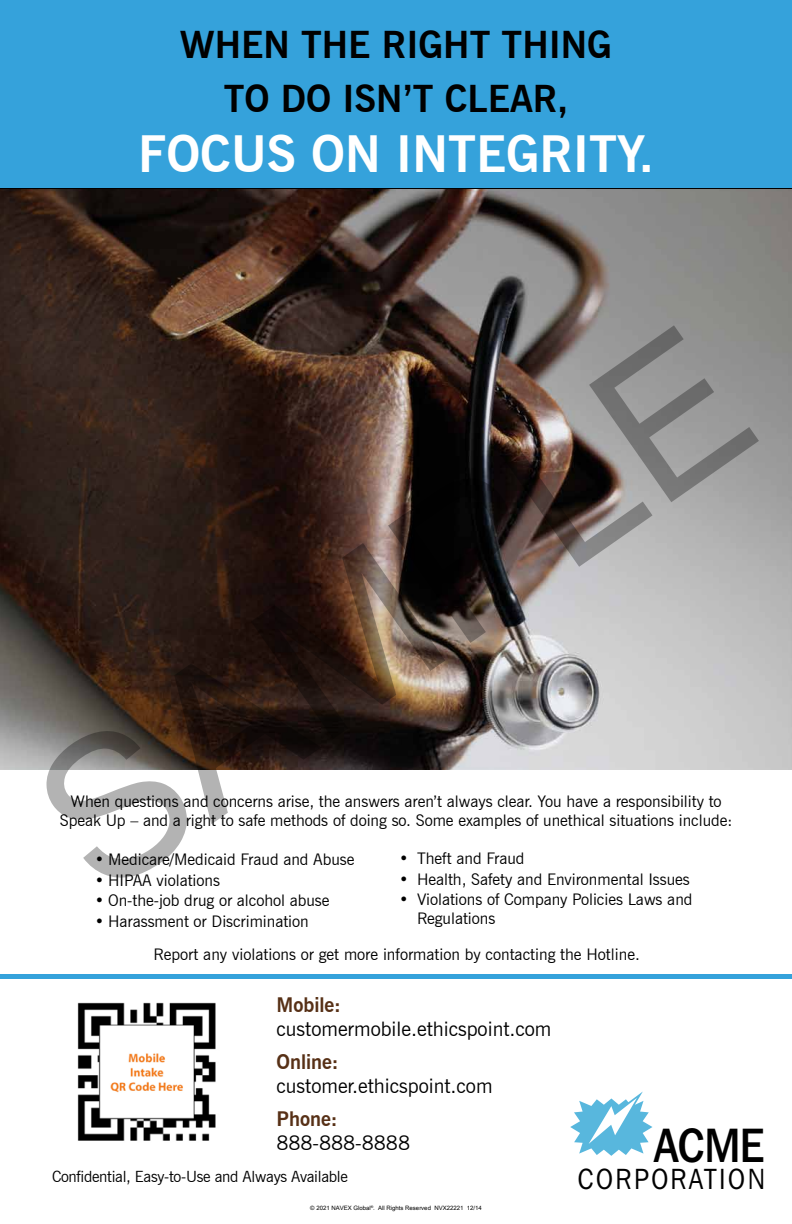
<style>
.page{position:relative;width:792px;height:1224px;background:#fff}
.page>*{position:absolute;margin:0;border:0;box-sizing:border-box;transform-origin:0 0}
.t1{font:200.3px "Arial";color:rgb(0 0 0/.3)}
.t2{font:700 50px "News Gothic BT";color:#fff}
.t3{font:500 48px "Franklin Gothic IT Cby BT";color:#000;scale:.9 1}
.t4{font:700 37px/54px "News Gothic BT";color:#000;text-align:center}
.t5{font:29.1px "Franklin Gothic IT Cby BT";letter-spacing:.1em;color:#000;scale:.9 1}
.t6{font:20px "News Gothic BT";color:#000}
.t7{font:700 20px "News Gothic BT";color:#573016}
.t8{font:16px/19px "News Gothic BT";letter-spacing:-.005em;color:#000;text-align:center}
.t9{font:15.5px "News Gothic BT";letter-spacing:-.02em;color:#000}
.t10{font:6px "Arial Unicode MS";color:#000}
</style>
<div class="page">
<img style="left:0;top:189px;width:792px;height:580px">
<svg style="left:570px;top:1092px;width:82px;height:64px"></svg>
<div style="left:0;top:0;width:792px;height:189px;background:#35a2db"></div>
<img style="left:77px;top:1002px;width:139px;height:139px">
<div style="left:0;top:974px;width:792px;height:5px;background:#35a2db"></div>
<h3 class="t4" style="left:180px;top:18px;width:434px">WHEN THE RIGHT THING<br>TO DO ISN’T CLEAR,</h3>
<h2 class="t2" style="left:138px;top:124px;width:517px">FOCUS ON INTEGRITY.</h2>
<h1 class="t1" style="left:-17px;top:730px;width:814px;rotate:-35deg">SAMPLE</h1>
<p class="t8" style="left:60px;top:792px;width:674px">When questions and concerns arise, the answers aren’t always clear. You have a responsibility to<br>Speak Up – and a right to safe methods of doing so. Some examples of unethical situations include:</p>
<p class="t8" style="left:95px;top:850px;width:261px">• Medicare/Medicaid Fraud and Abuse</p>
<p class="t8" style="left:95px;top:871px;width:127px">• HIPAA violations</p>
<p class="t8" style="left:95px;top:891px;width:236px">• On-the-job drug or alcohol abuse</p>
<p class="t8" style="left:95px;top:912px;width:216px">• Harassment or Discrimination</p>
<p class="t8" style="left:399px;top:849px;width:127px">• Theft and Fraud</p>
<p class="t8" style="left:399px;top:870px;width:292px">• Health, Safety and Environmental Issues</p>
<p class="t8" style="left:417px;top:890px;width:277px;text-align:left;text-indent:-18px">• Violations of Company Policies Laws and<br>Regulations</p>
<p class="t8" style="left:154px;top:944px;width:488px">Report any violations or get more information by contacting the Hotline.</p>
<p class="t7" style="left:276px;top:992px;width:66px">Mobile:</p>
<p class="t6" style="left:276px;top:1016px;width:277px">customermobile.ethicspoint.com</p>
<p class="t7" style="left:276px;top:1049px;width:64px">Online:</p>
<p class="t6" style="left:276px;top:1073px;width:218px">customer.ethicspoint.com</p>
<p class="t7" style="left:276px;top:1106px;width:63px">Phone:</p>
<p class="t6" style="left:276px;top:1130px;width:135px">888-888-8888</p>
<p class="t9" style="left:52px;top:1168px;width:297px">Confidential, Easy-to-Use and Always Available</p>
<p class="t10" style="left:310px;top:1204px;width:173px">© 2021 NAVEX Global<sup>®</sup>. All Rights Reserved NVX22221 12/14</p>
<h3 class="t3" style="left:654px;top:1115px;width:124px">ACME</h3>
<h3 class="t5" style="left:578px;top:1160px;width:210px">CORPORATION</h3>
</div>
